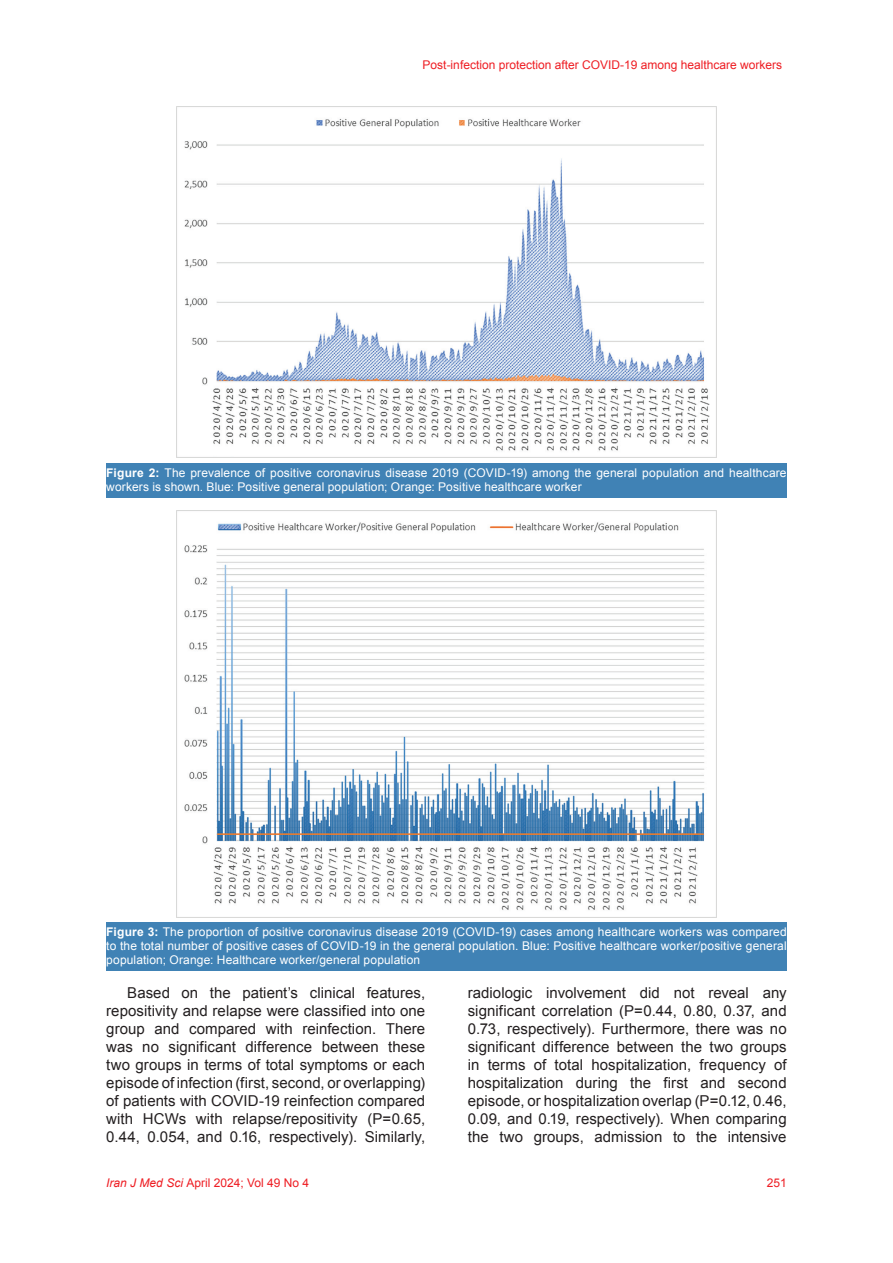
<style>
.page{position:relative;width:893px;height:1263px;background:#fff}
.page>*{position:absolute;margin:0;border:0;box-sizing:border-box;transform-origin:0 0}
.t1{font:15px/18px "Arial";letter-spacing:.005em;color:#231f20;text-align:justify}
.t2{font:12px/14.4px "Arial";letter-spacing:.01em;color:#fff}
.t3{font:12px "Arial";color:#ee1d23}
.s1{font-weight:700}
.s2{font-style:italic}
</style>
<div class="page">
<img style="left:176px;top:106px;width:540px;height:352px">
<img style="left:176px;top:511px;width:540px;height:407px">
<div style="left:106px;top:463px;width:681px;height:35px;background:#4082b5"></div>
<div style="left:106px;top:922px;width:681px;height:49px;background:#4082b5"></div>
<p class="t3" style="left:423px;top:57px;width:361px">Post-infection protection after COVID-19 among healthcare workers</p>
<p class="t2" style="left:106px;top:465px;width:682px"><span class="s1">Figure 2:</span> The prevalence of positive coronavirus disease 2019 (COVID-19) among the general population and healthcare workers is shown. Blue: Positive general population; Orange: Positive healthcare worker</p>
<p class="t2" style="left:106px;top:924px;width:682px;text-align:justify"><span class="s1">Figure 3:</span> The proportion of positive coronavirus disease 2019 (COVID-19) cases among healthcare workers was compared to the total number of positive cases of COVID-19 in the general population. Blue: Positive healthcare worker/positive general population; Orange: Healthcare worker/general population</p>
<p class="t1" style="left:106px;top:984px;width:320px;text-indent:21px">Based on the patient’s clinical features, repositivity and relapse were classified into one group and compared with reinfection. There was no significant difference between these two groups in terms of total symptoms or each episode of infection (first, second, or overlapping) of patients with COVID-19 reinfection compared with HCWs with relapse/repositivity (P=0.65, 0.44, 0.054, and 0.16, respectively). Similarly,</p>
<p class="t1" style="left:468px;top:984px;width:320px">radiologic involvement did not reveal any significant correlation (P=0.44, 0.80, 0.37, and 0.73, respectively). Furthermore, there was no significant difference between the two groups in terms of total hospitalization, frequency of hospitalization during the first and second episode, or hospitalization overlap (P=0.12, 0.46, 0.09, and 0.19, respectively). When comparing the two groups, admission to the intensive</p>
<p class="t3" style="left:106px;top:1175px;width:204px"><span class="s2">Iran J Med Sci</span> April 2024; Vol 49 No 4</p>
<p class="t3" style="left:767px;top:1175px;width:22px">251</p>
</div>
